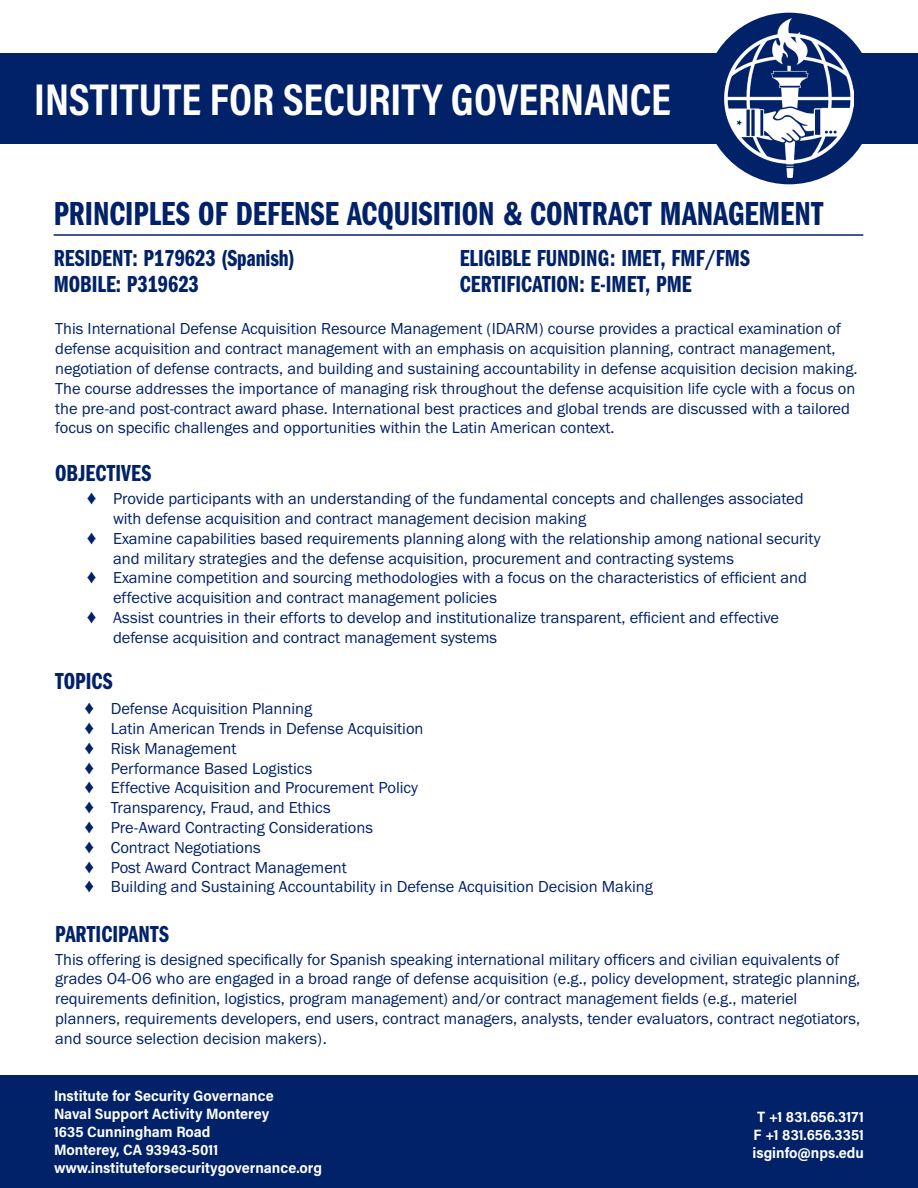
<style>
.page{position:relative;width:918px;height:1188px;background:#fff}
.page>*{position:absolute;margin:0;border:0;box-sizing:border-box;transform-origin:0 0}
.t1{font:700 45px "Acumin Pro Cond";color:#fff}
.t2{font:34.5px "Franklin Gothic URW Com Dem";color:#012169}
.t3{font:24px "Franklin Gothic URW Com Dem";color:#012169}
.t4{font:16.5px/19.8px "Franklin Gothic URW Boo";color:#012169}
.t5{font:700 15px "Acumin Pro Semi Cond";color:#fff}
</style>
<div class="page">
<div style="left:703px;top:13px;width:172px;height:171px;background:#012169;border-radius:50%"></div>
<div style="left:0;top:53px;width:918px;height:91px;background:#012169"></div>
<div style="left:0;top:1076px;width:918px;height:112px;background:#012169"></div>
<img style="left:724px;top:19px;width:130px;height:158px">
<hr style="left:54px;top:234px;width:809px;height:2px;background:#012169">
<p class="t1" style="left:34px;top:70px;width:638px">INSTITUTE FOR SECURITY GOVERNANCE</p>
<p class="t2" style="left:54px;top:189px;width:771px">PRINCIPLES OF DEFENSE ACQUISITION &amp; CONTRACT MANAGEMENT</p>
<p class="t3" style="left:54px;top:241px;width:243px">RESIDENT: P179623 (Spanish)</p>
<p class="t3" style="left:54px;top:267px;width:147px">MOBILE: P319623</p>
<p class="t3" style="left:460px;top:241px;width:291px">ELIGIBLE FUNDING: IMET, FMF/FMS</p>
<p class="t3" style="left:460px;top:267px;width:233px">CERTIFICATION: E-IMET, PME</p>
<p class="t4" style="left:55px;top:319px;width:804px">This International Defense Acquisition Resource Management (IDARM) course provides a practical examination of defense acquisition and contract management with an emphasis on acquisition planning, contract management, negotiation of defense contracts, and building and sustaining accountability in defense acquisition decision making.<br>The course addresses the importance of managing risk throughout the defense acquisition life cycle with a focus on the pre-and post-contract award phase. International best practices and global trends are discussed with a tailored focus on specific challenges and opportunities within the Latin American context.</p>
<p class="t3" style="left:55px;top:456px;width:98px">OBJECTIVES</p>
<p class="t4" style="left:113px;top:489px;width:692px;text-indent:-27px">♦ Provide participants with an understanding of the fundamental concepts and challenges associated with defense acquisition and contract management decision making</p>
<p class="t4" style="left:113px;top:528px;width:709px;text-indent:-27px">♦ Examine capabilities based requirements planning along with the relationship among national security and military strategies and the defense acquisition, procurement and contracting systems</p>
<p class="t4" style="left:113px;top:568px;width:696px;text-indent:-27px">♦ Examine competition and sourcing methodologies with a focus on the characteristics of efficient and effective acquisition and contract management policies</p>
<p class="t4" style="left:113px;top:607px;width:668px;text-indent:-27px">♦ Assist countries in their efforts to develop and institutionalize transparent, efficient and effective defense acquisition and contract management systems</p>
<p class="t3" style="left:55px;top:665px;width:59px">TOPICS</p>
<p class="t4" style="left:84px;top:698px;width:230px">♦ Defense Acquisition Planning</p>
<p class="t4" style="left:84px;top:718px;width:341px">♦ Latin American Trends in Defense Acquisition</p>
<p class="t4" style="left:84px;top:738px;width:154px">♦ Risk Management</p>
<p class="t4" style="left:84px;top:758px;width:230px">♦ Performance Based Logistics</p>
<p class="t4" style="left:84px;top:778px;width:336px">♦ Effective Acquisition and Procurement Policy</p>
<p class="t4" style="left:84px;top:797px;width:249px">♦ Transparency, Fraud, and Ethics</p>
<p class="t4" style="left:84px;top:817px;width:291px">♦ Pre-Award Contracting Considerations</p>
<p class="t4" style="left:84px;top:837px;width:179px">♦ Contract Negotiations</p>
<p class="t4" style="left:84px;top:857px;width:265px">♦ Post Award Contract Management</p>
<p class="t4" style="left:84px;top:877px;width:571px">♦ Building and Sustaining Accountability in Defense Acquisition Decision Making</p>
<p class="t3" style="left:55px;top:918px;width:115px">PARTICIPANTS</p>
<p class="t4" style="left:55px;top:949px;width:807px">This offering is designed specifically for Spanish speaking international military officers and civilian equivalents of grades O4-O6 who are engaged in a broad range of defense acquisition (e.g., policy development, strategic planning, requirements definition, logistics, program management) and/or contract management fields (e.g., materiel planners, requirements developers, end users, contract managers, analysts, tender evaluators, contract negotiators, and source selection decision makers).</p>
<p class="t5" style="left:54px;top:1085px;width:221px">Institute for Security Governance</p>
<p class="t5" style="left:54px;top:1103px;width:217px">Naval Support Activity Monterey</p>
<p class="t5" style="left:54px;top:1121px;width:158px">1635 Cunningham Road</p>
<p class="t5" style="left:54px;top:1139px;width:166px">Monterey, CA 93943-5011</p>
<p class="t5" style="left:54px;top:1157px;width:270px">www.instituteforsecuritygovernance.org</p>
<p class="t5" style="left:757px;top:1106px;width:108px">T +1 831.656.3171</p>
<p class="t5" style="left:754px;top:1124px;width:112px">F +1 831.656.3351</p>
<p class="t5" style="left:753px;top:1142px;width:113px">isginfo@nps.edu</p>
</div>
